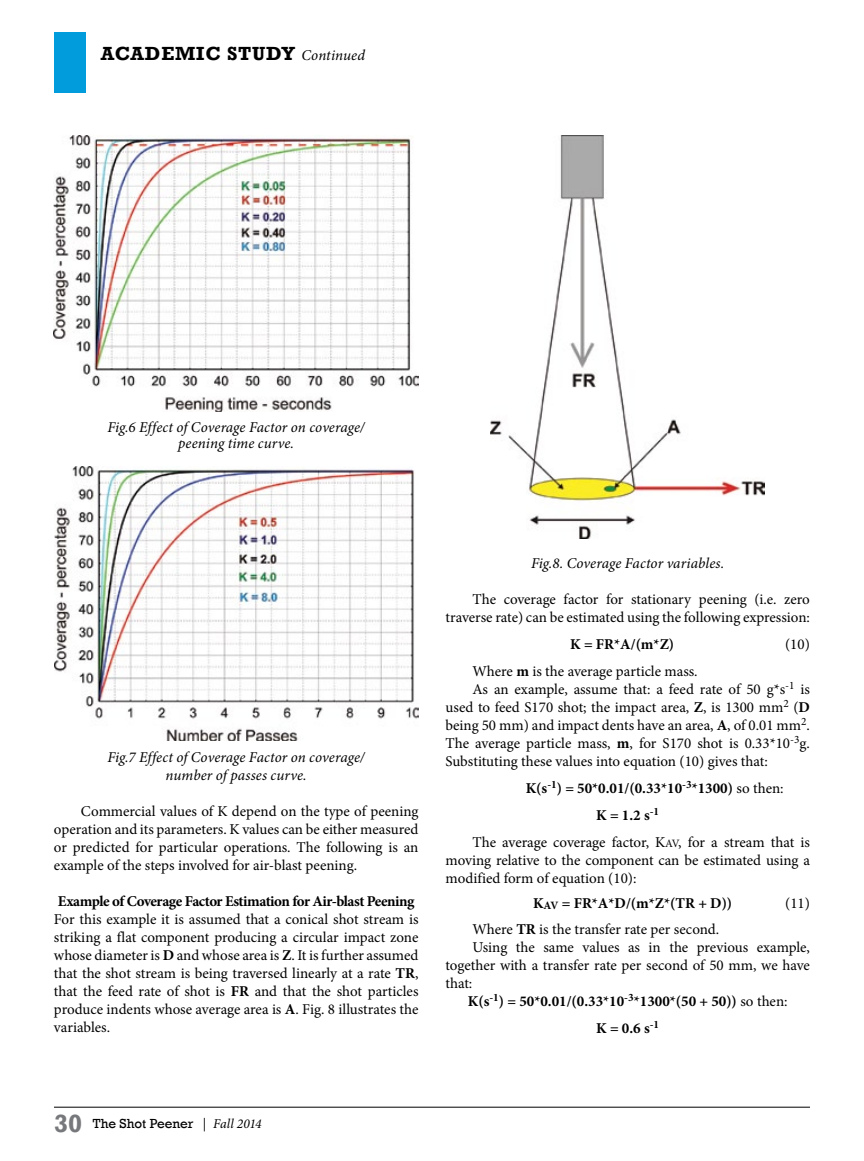
<style>
.page{position:relative;width:864px;height:1161px;background:#fff}
.page>*{position:absolute;margin:0;border:0;box-sizing:border-box;transform-origin:0 0}
.t1{font:700 19.5px "Rockwell";color:#000}
.t2{font:15px/18px "Minion Pro";letter-spacing:-.005em;color:#000;text-align:justify}
.t3{font:italic 15px/16.5px "Minion Pro";color:#000;text-align:center}
.t4{font:700 15px "Minion Pro";letter-spacing:-.03em;color:#000}
.t5{font:700 15px "Minion Pro";color:#000}
.t6{font:13.5px "Rockwell";color:#000}
.s1{font-family:"Rockwell";font-weight:700;font-style:normal;font-size:19.5px}
.s2{font-weight:700}
.s3{font-weight:400}
.s4{font-size:11.25px}
.s5{font-weight:700;font-size:25.5px;color:#77787b}
.s6{font-family:"Minion Pro"}
.s7{font-family:"Minion Pro";font-style:italic}
</style>
<div class="page">
<hr style="left:54px;top:1107px;width:756px;height:1px;background:#000">
<div style="left:54px;top:32px;width:31px;height:60px;background:#009cdc"></div>
<img style="left:54px;top:135px;width:365px;height:276px">
<img style="left:54px;top:466px;width:365px;height:275px">
<img style="left:491px;top:135px;width:274px;height:403px">
<h1 class="t1" style="left:101px;top:42px;width:16px">ACA</h1>
<h1 class="t1" style="left:145px;top:42px;width:32px">DEMIC</h1>
<p class="t3" style="left:227px;top:47px;width:139px"><span class="s1">STUDY</span> Continued</p>
<p class="t3" style="left:107px;top:418px;width:259px">Fig.6 Effect of Coverage Factor on coverage/ peening time curve.</p>
<p class="t3" style="left:107px;top:748px;width:259px;line-height:18px">Fig.7 Effect of Coverage Factor on coverage/ number of passes curve.</p>
<p class="t2" style="left:54px;top:802px;width:366px;text-indent:27px">Commercial values of K depend on the type of peening operation and its parameters. K values can be either measured or predicted for particular operations. The following is an example of the steps involved for air-blast peening.</p>
<p class="t4" style="left:58px;top:890px;width:358px">Example of Coverage Factor Estimation for Air-blast Peening</p>
<p class="t2" style="left:54px;top:910px;width:366px">For this example it is assumed that a conical shot stream is striking a flat component producing a circular impact zone whose diameter is <span class="s2">D</span> and whose area is <span class="s2">Z</span>. It is further assumed that the shot stream is being traversed linearly at a rate <span class="s2">TR</span>, that the feed rate of shot is <span class="s2">FR</span> and that the shot particles produce indents whose average area is <span class="s2">A</span>. Fig. 8 illustrates the variables.</p>
<p class="t3" style="left:531px;top:555px;width:195px">Fig.8. Coverage Factor variables.</p>
<p class="t2" style="left:445px;top:590px;width:366px;text-align:right">The coverage factor for stationary peening (i.e. zero traverse rate) can be estimated using the following expression:</p>
<p class="t4" style="left:570px;top:633px;width:106px">K = FR*A/(m*Z)</p>
<p class="t2" style="left:785px;top:635px;width:26px">(10)</p>
<p class="t2" style="left:472px;top:662px;width:227px">Where <span class="s2">m</span> is the average particle mass.</p>
<p class="t2" style="left:472px;top:680px;width:339px">As an example, assume that: a feed rate of 50 g*s<sup>-1</sup> is</p>
<p class="t2" style="left:446px;top:698px;width:366px">used to feed S170 shot; the impact area, <span class="s2">Z</span>, is 1300 mm<sup>2</sup> (<span class="s2">D</span></p>
<p class="t2" style="left:445px;top:716px;width:366px">being 50 mm) and impact dents have an area, <span class="s2">A</span>, of 0.01 mm<sup>2</sup>.</p>
<p class="t2" style="left:445px;top:734px;width:366px">The average particle mass, <span class="s2">m</span>, for S170 shot is 0.33*10<sup>-3</sup>g.</p>
<p class="t2" style="left:446px;top:752px;width:324px">Substituting these values into equation (10) gives that:</p>
<p class="t5" style="left:526px;top:777px;width:259px">K(s<sup>-1</sup>) = 50*0.01/(0.33*10<sup>-3</sup>*1300) <span class="s3">so then:</span></p>
<p class="t4" style="left:596px;top:804px;width:64px">K = 1.2 s<sup>-1</sup></p>
<p class="t2" style="left:472px;top:833px;width:339px">The average coverage factor, K<span class="s4">AV</span>, for a stream that is</p>
<p class="t2" style="left:446px;top:851px;width:366px">moving relative to the component can be estimated using a modified form of equation (10):</p>
<p class="t4" style="left:533px;top:893px;width:200px">K<span class="s4">AV</span> = FR*A*D/(m*Z*(TR + D))</p>
<p class="t2" style="left:785px;top:894px;width:26px">(11)</p>
<p class="t2" style="left:472px;top:920px;width:248px">Where <span class="s2">TR</span> is the transfer rate per second.</p>
<p class="t2" style="left:472px;top:938px;width:339px">Using the same values as in the previous example,</p>
<p class="t2" style="left:445px;top:956px;width:366px">together with a transfer rate per second of 50 mm, we have</p>
<p class="t2" style="left:445px;top:974px;width:28px">that:</p>
<p class="t5" style="left:468px;top:990px;width:321px">K(s<sup>-1</sup>) = 50*0.01/(0.33*10<sup>-3</sup>*1300*(50 + 50)) <span class="s3">so then:</span></p>
<p class="t4" style="left:596px;top:1017px;width:64px">K = 0.6 s<sup>-1</sup></p>
<p class="t6" style="left:54px;top:1115px;width:209px"><span class="s5">30</span> The Shot Peener <span class="s6">|</span> <span class="s7">Fall 2014</span></p>
</div>
